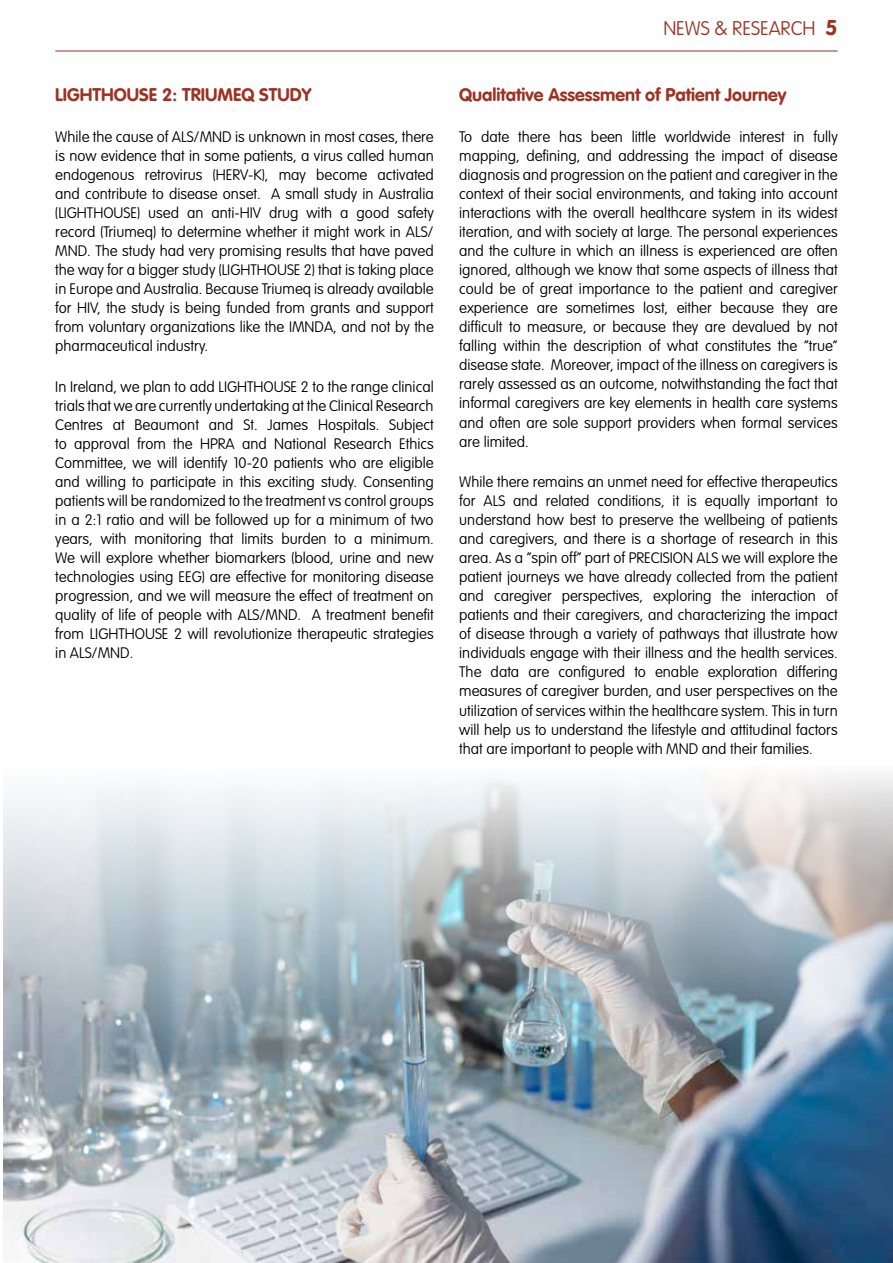
<style>
.page{position:relative;width:893px;height:1263px;background:#fff}
.page>*{position:absolute;margin:0;border:0;box-sizing:border-box;transform-origin:0 0}
.t1{font:100 19.5px "VAG Rounded Std";color:#9d3224}
.t2{font:18px "VAG Rounded Bold";color:#9d3224}
.t3{font:100 15px/19px "VAG Rounded Std";color:#000;text-align:justify}
.s1{font-family:"VAG Rounded Bold";font-weight:400;font-size:21px}
</style>
<div class="page">
<hr style="left:55px;top:51px;width:783px;height:1px;background:#9d3224">
<img style="left:3px;top:774px;width:890px;height:489px">
<p class="t2" style="left:55px;top:85px;width:258px">LIGHTHOUSE 2: TRIUMEQ STUDY</p>
<p class="t3" style="left:55px;top:127px;width:380px">While the cause of ALS/MND is unknown in most cases, there is now evidence that in some patients, a virus called human endogenous retrovirus (HERV-K), may become activated and contribute to disease onset. A small study in Australia (LIGHTHOUSE) used an anti-HIV drug with a good safety record (Triumeq) to determine whether it might work in ALS/ MND. The study had very promising results that have paved the way for a bigger study (LIGHTHOUSE 2) that is taking place in Europe and Australia. Because Triumeq is already available for HIV, the study is being funded from grants and support from voluntary organizations like the IMNDA, and not by the pharmaceutical industry.</p>
<p class="t3" style="left:55px;top:377px;width:380px">In Ireland, we plan to add LIGHTHOUSE 2 to the range clinical trials that we are currently undertaking at the Clinical Research Centres at Beaumont and St. James Hospitals. Subject to approval from the HPRA and National Research Ethics Committee, we will identify 10-20 patients who are eligible and willing to participate in this exciting study. Consenting patients will be randomized to the treatment vs control groups in a 2:1 ratio and will be followed up for a minimum of two years, with monitoring that limits burden to a minimum.<br>We will explore whether biomarkers (blood, urine and new technologies using EEG) are effective for monitoring disease progression, and we will measure the effect of treatment on quality of life of people with ALS/MND. A treatment benefit from LIGHTHOUSE 2 will revolutionize therapeutic strategies in ALS/MND.</p>
<h1 class="t1" style="left:663px;top:17px;width:176px">NEWS &amp; RESEARCH <span class="s1">5</span></h1>
<p class="t2" style="left:459px;top:85px;width:329px">Qualitative Assessment of Patient Journey</p>
<p class="t3" style="left:459px;top:127px;width:380px">To date there has been little worldwide interest in fully mapping, defining, and addressing the impact of disease diagnosis and progression on the patient and caregiver in the context of their social environments, and taking into account interactions with the overall healthcare system in its widest iteration, and with society at large. The personal experiences and the culture in which an illness is experienced are often ignored, although we know that some aspects of illness that could be of great importance to the patient and caregiver experience are sometimes lost, either because they are difficult to measure, or because they are devalued by not falling within the description of what constitutes the “true” disease state. Moreover, impact of the illness on caregivers is rarely assessed as an outcome, notwithstanding the fact that informal caregivers are key elements in health care systems and often are sole support providers when formal services are limited.</p>
<p class="t3" style="left:459px;top:473px;width:380px">While there remains an unmet need for effective therapeutics for ALS and related conditions, it is equally important to understand how best to preserve the wellbeing of patients and caregivers, and there is a shortage of research in this area. As a “spin off” part of PRECISION ALS we will explore the patient journeys we have already collected from the patient and caregiver perspectives, exploring the interaction of patients and their caregivers, and characterizing the impact of disease through a variety of pathways that illustrate how individuals engage with their illness and the health services.<br>The data are configured to enable exploration differing measures of caregiver burden, and user perspectives on the utilization of services within the healthcare system. This in turn will help us to understand the lifestyle and attitudinal factors that are important to people with MND and their families.</p>
</div>
